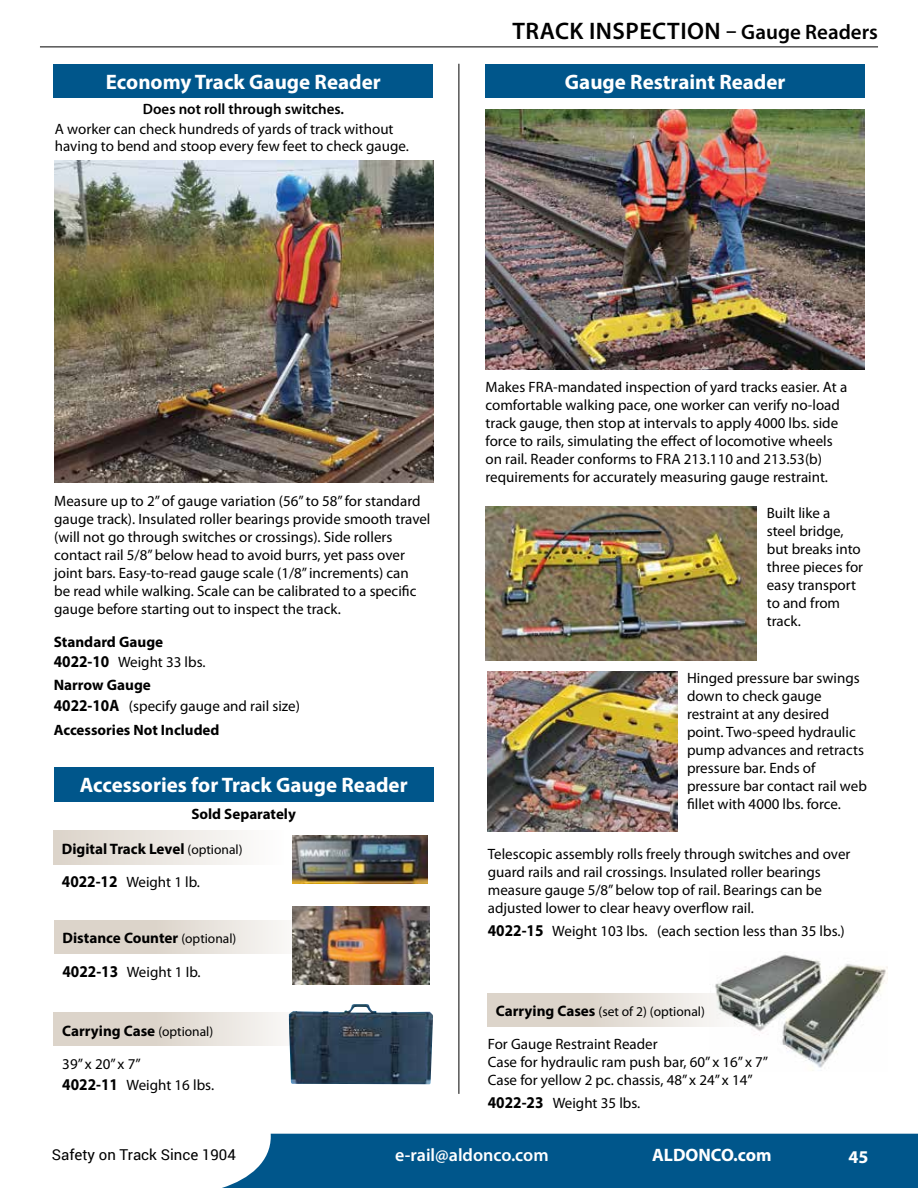
<style>
.page{position:relative;width:918px;height:1188px;background:#fff}
.page>*{position:absolute;margin:0;border:0;box-sizing:border-box;transform-origin:0 0}
.t1{font:600 24px "Myriad Pro";letter-spacing:.02em;color:#000}
.t2{font:700 21px "Myriad Pro";color:#fff}
.t3{font:600 18px "Myriad Pro";color:#fff}
.t4{font:700 18px "Myriad Pro";color:#fff}
.t5{font:700 15.15px "Myriad Pro";color:#000}
.t6{font:15px/18px "Myriad Pro";color:#000}
.t7{font:600 15px "Myriad Pro";color:#000}
.t8{font:15px "Roboto";color:#000}
.t9{font:700 15px "Myriad Pro";color:#000}
.t10{font:13.5px "Myriad Pro";color:#000}
.s1{font-size:21px}
.s2{font-weight:700;font-size:16.5px}
.s3{font-weight:700}
.s4{font-weight:400;font-size:13.5px}
.s5{font-weight:700;font-size:15.15px}
</style>
<div class="page">
<img style="left:715px;top:954px;width:173px;height:117px">
<img style="left:486px;top:507px;width:270px;height:154px">
<img style="left:488px;top:672px;width:190px;height:160px">
<div style="left:485px;top:65px;width:380px;height:33px;background:#00568b"></div>
<hr style="left:459px;top:64px;width:1px;height:1030px;background:#000">
<img style="left:485px;top:110px;width:380px;height:259px">
<svg style="left:487px;top:993px;width:259px;height:34px;background:#dcd7d0"></svg>
<hr style="left:40px;top:47px;width:838px;height:1px;background:#000">
<svg style="left:54px;top:920px;width:230px;height:33px;background:#e3ddd5"></svg>
<svg style="left:53px;top:1012px;width:236px;height:33px;background:#e4ded6"></svg>
<img style="left:54px;top:161px;width:379px;height:321px">
<img style="left:289px;top:1004px;width:144px;height:80px">
<img style="left:292px;top:907px;width:138px;height:77px">
<div style="left:54px;top:64px;width:379px;height:34px;background:#00568b"></div>
<div style="left:54px;top:767px;width:380px;height:35px;background:#00568b"></div>
<svg style="left:54px;top:831px;width:188px;height:34px;background:#e9e4de"></svg>
<img style="left:292px;top:836px;width:136px;height:48px">
<div style="left:222px;top:1134px;width:696px;height:54px;background:#00568b"></div>
<h2 class="t2" style="left:106px;top:68px;width:276px">Economy Track Gauge Reader</h2>
<p class="t7" style="left:143px;top:100px;width:203px">Does not roll through switches.</p>
<p class="t6" style="left:55px;top:121px;width:355px;line-height:16.5px">A worker can check hundreds of yards of track without having to bend and stoop every few feet to check gauge.</p>
<h1 class="t1" style="left:512px;top:16px;width:367px">TRACK INSPECTION <span class="s1">– Gauge Readers</span></h1>
<h2 class="t2" style="left:565px;top:68px;width:222px">Gauge Restraint Reader</h2>
<p class="t6" style="left:54px;top:492px;width:378px">Measure up to 2” of gauge variation (56” to 58” for standard gauge track). Insulated roller bearings provide smooth travel (will not go through switches or crossings). Side rollers contact rail 5/8” below head to avoid burrs, yet pass over joint bars. Easy-to-read gauge scale (1/8” increments) can<br>be read while walking. Scale can be calibrated to a specific gauge before starting out to inspect the track.</p>
<p class="t5" style="left:54px;top:632px;width:111px">Standard Gauge</p>
<p class="t6" style="left:54px;top:653px;width:153px"><span class="s2">4022-10</span> Weight 33 lbs.</p>
<p class="t5" style="left:54px;top:675px;width:99px">Narrow Gauge</p>
<p class="t6" style="left:54px;top:693px;width:248px;line-height:24.8px"><span class="s2">4022-10A</span> (specify gauge and rail size)<br><span class="s3">Accessories Not Included</span></p>
<h2 class="t2" style="left:80px;top:771px;width:329px">Accessories for Track Gauge Reader</h2>
<p class="t9" style="left:191px;top:804px;width:106px">Sold Separately</p>
<p class="t5" style="left:62px;top:839px;width:182px">Digital Track Level <span class="s4">(optional)</span></p>
<p class="t6" style="left:62px;top:873px;width:140px"><span class="s2">4022-12</span> Weight 1 lb.</p>
<p class="t5" style="left:63px;top:928px;width:175px">Distance Counter <span class="s4">(optional)</span></p>
<p class="t6" style="left:63px;top:962px;width:140px"><span class="s2">4022-13</span> Weight 1 Ib.</p>
<p class="t5" style="left:62px;top:1021px;width:153px">Carrying Case <span class="s4">(optional)</span></p>
<p class="t6" style="left:62px;top:1054px;width:153px;line-height:20.2px">39” x 20” x 7”<br><span class="s2">4022-11</span> Weight 16 lbs.</p>
<p class="t6" style="left:486px;top:378px;width:363px">Makes FRA-mandated inspection of yard tracks easier. At a comfortable walking pace, one worker can verify no-load track gauge, then stop at intervals to apply 4000 lbs. side force to rails, simulating the effect of locomotive wheels on rail. Reader conforms to FRA 213.110 and 213.53(b) requirements for accurately measuring gauge restraint.</p>
<p class="t6" style="left:767px;top:503px;width:98px">Built like a steel bridge, but breaks into three pieces for easy transport to and from track.</p>
<p class="t6" style="left:687px;top:669px;width:181px">Hinged pressure bar swings down to check gauge restraint at any desired point. Two-speed hydraulic pump advances and retracts pressure bar. Ends of pressure bar contact rail web fillet with 4000 lbs. force.</p>
<p class="t6" style="left:488px;top:844px;width:364px">Telescopic assembly rolls freely through switches and over guard rails and rail crossings. Insulated roller bearings measure gauge 5/8” below top of rail. Bearings can be adjusted lower to clear heavy overflow rail.</p>
<p class="t6" style="left:488px;top:922px;width:358px"><span class="s2">4022-15</span> Weight 103 lbs. (each section less than 35 lbs.)</p>
<p class="t10" style="left:496px;top:1003px;width:210px"><span class="s5">Carrying Cases</span> (set of 2) (optional)</p>
<p class="t6" style="left:488px;top:1034px;width:282px">For Gauge Restraint Reader<br>Case for hydraulic ram push bar, 60” x 16” x 7”<br>Case for yellow 2 pc. chassis, 48” x 24” x 14”</p>
<p class="t6" style="left:488px;top:1094px;width:154px"><span class="s2">4022-23</span> Weight 35 lbs.</p>
<p class="t8" style="left:52px;top:1144px;width:185px">Safety on Track Since 1904</p>
<p class="t3" style="left:395px;top:1144px;width:155px">e-rail@aldonco.com</p>
<p class="t4" style="left:652px;top:1143px;width:121px">ALDONCO.com</p>
<p class="t4" style="left:849px;top:1145px;width:21px">45</p>
</div>
